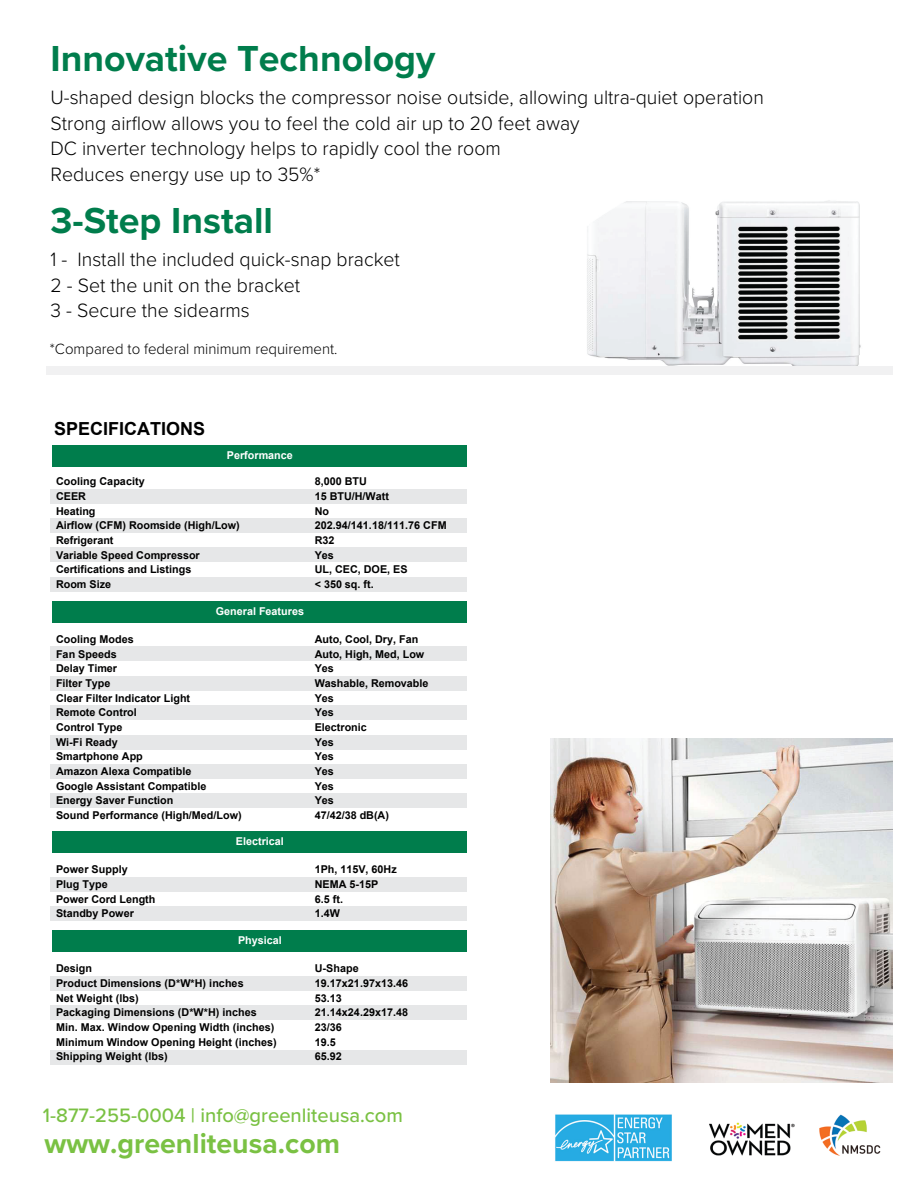
<style>
.page{position:relative;width:918px;height:1188px;background:#fff}
.page>*{position:absolute;margin:0;border:0;box-sizing:border-box;transform-origin:0 0}
.t1{font:700 37.5px "Proxima Nova";color:#007d4c}
.t2{font:700 28.5px "Proxima Nova";color:#7ac143}
.t3{font:300 20.1px/25.5px "Proxima Nova";color:#000}
.t4{font:500 20.1px "Proxima Nova";color:#7ac143}
.t5{font:700 18px "Arial";color:#000}
.t6{font:300 15.45px "Proxima Nova";color:#000}
.t7{font:700 10.8px "Arial";color:#000}
.t8{font:700 10.8px "Arial";color:#fff}
</style>
<div class="page">
<img style="left:587px;top:200px;width:274px;height:166px">
<div style="left:50px;top:489px;width:417px;height:14px;background:#e6e7e8"></div>
<div style="left:50px;top:518px;width:417px;height:15px;background:#e6e7e8"></div>
<div style="left:50px;top:547px;width:417px;height:15px;background:#e6e7e8"></div>
<div style="left:50px;top:577px;width:417px;height:15px;background:#e6e7e8"></div>
<div style="left:53px;top:445px;width:414px;height:22px;background:#007d4c"></div>
<div style="left:53px;top:601px;width:414px;height:22px;background:#007d4c"></div>
<div style="left:53px;top:831px;width:414px;height:22px;background:#007d4c"></div>
<div style="left:50px;top:877px;width:417px;height:14px;background:#e6e7e8"></div>
<div style="left:50px;top:906px;width:417px;height:15px;background:#e6e7e8"></div>
<div style="left:53px;top:930px;width:414px;height:22px;background:#007d4c"></div>
<div style="left:50px;top:976px;width:417px;height:14px;background:#e6e7e8"></div>
<div style="left:50px;top:1005px;width:417px;height:15px;background:#e6e7e8"></div>
<div style="left:50px;top:1050px;width:417px;height:15px;background:#e6e7e8"></div>
<div style="left:50px;top:646px;width:417px;height:15px;background:#e6e7e8"></div>
<div style="left:50px;top:676px;width:417px;height:14px;background:#e6e7e8"></div>
<div style="left:50px;top:705px;width:417px;height:15px;background:#e6e7e8"></div>
<div style="left:50px;top:735px;width:417px;height:15px;background:#e6e7e8"></div>
<div style="left:50px;top:764px;width:417px;height:15px;background:#e6e7e8"></div>
<div style="left:50px;top:793px;width:417px;height:15px;background:#e6e7e8"></div>
<img style="left:819px;top:1114px;width:62px;height:42px">
<img style="left:709px;top:1122px;width:86px;height:34px">
<img style="left:555px;top:1114px;width:117px;height:48px">
<div style="left:46px;top:366px;width:847px;height:9px;background:#f1f1f2"></div>
<img style="left:550px;top:738px;width:343px;height:345px">
<h1 class="t1" style="left:50px;top:30px;width:387px">Innovative Technology</h1>
<h3 class="t3" style="left:50px;top:84px;width:715px">U-shaped design blocks the compressor noise outside, allowing ultra-quiet operation Strong airflow allows you to feel the cold air up to 20 feet away<br>DC inverter technology helps to rapidly cool the room<br>Reduces energy use up to 35%*</h3>
<h1 class="t1" style="left:50px;top:192px;width:224px">3-Step Install</h1>
<h3 class="t3" style="left:50px;top:246px;width:351px">1 - Install the included quick-snap bracket<br>2 - Set the unit on the bracket<br>3 - Secure the sidearms</h3>
<h3 class="t6" style="left:50px;top:337px;width:289px">*Compared to federal minimum requirement.</h3>
<h3 class="t5" style="left:54px;top:417px;width:153px">SPECIFICATIONS</h3>
<p class="t8" style="left:227px;top:448px;width:68px">Performance</p>
<p class="t7" style="left:56px;top:474px;width:90px">Cooling Capacity</p>
<p class="t7" style="left:315px;top:474px;width:54px">8,000 BTU</p>
<p class="t7" style="left:56px;top:489px;width:32px">CEER</p>
<p class="t7" style="left:315px;top:489px;width:76px">15 BTU/H/Watt</p>
<p class="t7" style="left:56px;top:504px;width:41px">Heating</p>
<p class="t7" style="left:315px;top:504px;width:16px">No</p>
<p class="t7" style="left:56px;top:518px;width:185px">Airflow (CFM) Roomside (High/Low)</p>
<p class="t7" style="left:315px;top:518px;width:133px">202.94/141.18/111.76 CFM</p>
<p class="t7" style="left:56px;top:533px;width:59px">Refrigerant</p>
<p class="t7" style="left:315px;top:533px;width:21px">R32</p>
<p class="t7" style="left:56px;top:548px;width:145px">Variable Speed Compressor</p>
<p class="t7" style="left:315px;top:548px;width:21px">Yes</p>
<p class="t7" style="left:56px;top:562px;width:137px">Certifications and Listings</p>
<p class="t7" style="left:315px;top:562px;width:94px">UL, CEC, DOE, ES</p>
<p class="t7" style="left:56px;top:577px;width:57px">Room Size</p>
<p class="t7" style="left:315px;top:577px;width:61px">&lt; 350 sq. ft.</p>
<p class="t8" style="left:216px;top:604px;width:90px">General Features</p>
<p class="t7" style="left:56px;top:632px;width:79px">Cooling Modes</p>
<p class="t7" style="left:315px;top:632px;width:105px">Auto, Cool, Dry, Fan</p>
<p class="t7" style="left:56px;top:647px;width:62px">Fan Speeds</p>
<p class="t7" style="left:315px;top:647px;width:111px">Auto, High, Med, Low</p>
<p class="t7" style="left:56px;top:661px;width:63px">Delay Timer</p>
<p class="t7" style="left:315px;top:661px;width:21px">Yes</p>
<p class="t7" style="left:56px;top:676px;width:56px">Filter Type</p>
<p class="t7" style="left:315px;top:676px;width:115px">Washable, Removable</p>
<p class="t7" style="left:56px;top:691px;width:136px">Clear Filter Indicator Light</p>
<p class="t7" style="left:315px;top:691px;width:21px">Yes</p>
<p class="t7" style="left:56px;top:705px;width:82px">Remote Control</p>
<p class="t7" style="left:315px;top:705px;width:21px">Yes</p>
<p class="t7" style="left:56px;top:720px;width:68px">Control Type</p>
<p class="t7" style="left:315px;top:720px;width:54px">Electronic</p>
<p class="t7" style="left:56px;top:735px;width:63px">Wi-Fi Ready</p>
<p class="t7" style="left:315px;top:735px;width:21px">Yes</p>
<p class="t7" style="left:56px;top:749px;width:88px">Smartphone App</p>
<p class="t7" style="left:315px;top:749px;width:21px">Yes</p>
<p class="t7" style="left:56px;top:764px;width:137px">Amazon Alexa Compatible</p>
<p class="t7" style="left:315px;top:764px;width:21px">Yes</p>
<p class="t7" style="left:56px;top:779px;width:152px">Google Assistant Compatible</p>
<p class="t7" style="left:315px;top:779px;width:21px">Yes</p>
<p class="t7" style="left:56px;top:793px;width:119px">Energy Saver Function</p>
<p class="t7" style="left:315px;top:793px;width:21px">Yes</p>
<p class="t7" style="left:56px;top:808px;width:187px">Sound Performance (High/Med/Low)</p>
<p class="t7" style="left:315px;top:808px;width:76px">47/42/38 dB(A)</p>
<p class="t8" style="left:236px;top:834px;width:50px">Electrical</p>
<p class="t7" style="left:56px;top:862px;width:73px">Power Supply</p>
<p class="t7" style="left:315px;top:862px;width:84px">1Ph, 115V, 60Hz</p>
<p class="t7" style="left:56px;top:877px;width:53px">Plug Type</p>
<p class="t7" style="left:315px;top:877px;width:65px">NEMA 5-15P</p>
<p class="t7" style="left:56px;top:892px;width:101px">Power Cord Length</p>
<p class="t7" style="left:315px;top:892px;width:30px">6.5 ft.</p>
<p class="t7" style="left:56px;top:906px;width:79px">Standby Power</p>
<p class="t7" style="left:315px;top:906px;width:27px">1.4W</p>
<p class="t8" style="left:238px;top:933px;width:45px">Physical</p>
<p class="t7" style="left:56px;top:961px;width:38px">Design</p>
<p class="t7" style="left:315px;top:961px;width:45px">U-Shape</p>
<p class="t7" style="left:56px;top:976px;width:189px">Product Dimensions (D*W*H) inches</p>
<p class="t7" style="left:315px;top:976px;width:95px">19.17x21.97x13.46</p>
<p class="t7" style="left:56px;top:991px;width:84px">Net Weight (lbs)</p>
<p class="t7" style="left:315px;top:991px;width:29px">53.13</p>
<p class="t7" style="left:56px;top:1005px;width:202px">Packaging Dimensions (D*W*H) inches</p>
<p class="t7" style="left:315px;top:1005px;width:95px">21.14x24.29x17.48</p>
<p class="t7" style="left:56px;top:1020px;width:220px">Min. Max. Window Opening Width (inches)</p>
<p class="t7" style="left:315px;top:1020px;width:29px">23/36</p>
<p class="t7" style="left:56px;top:1035px;width:222px">Minimum Window Opening Height (inches)</p>
<p class="t7" style="left:315px;top:1035px;width:23px">19.5</p>
<p class="t7" style="left:56px;top:1049px;width:113px">Shipping Weight (lbs)</p>
<p class="t7" style="left:315px;top:1049px;width:29px">65.92</p>
<h3 class="t4" style="left:43px;top:1100px;width:362px">1-877-255-0004 | info@greenliteusa.com</h3>
<h2 class="t2" style="left:44px;top:1122px;width:297px">www.greenliteusa.com</h2>
</div>
